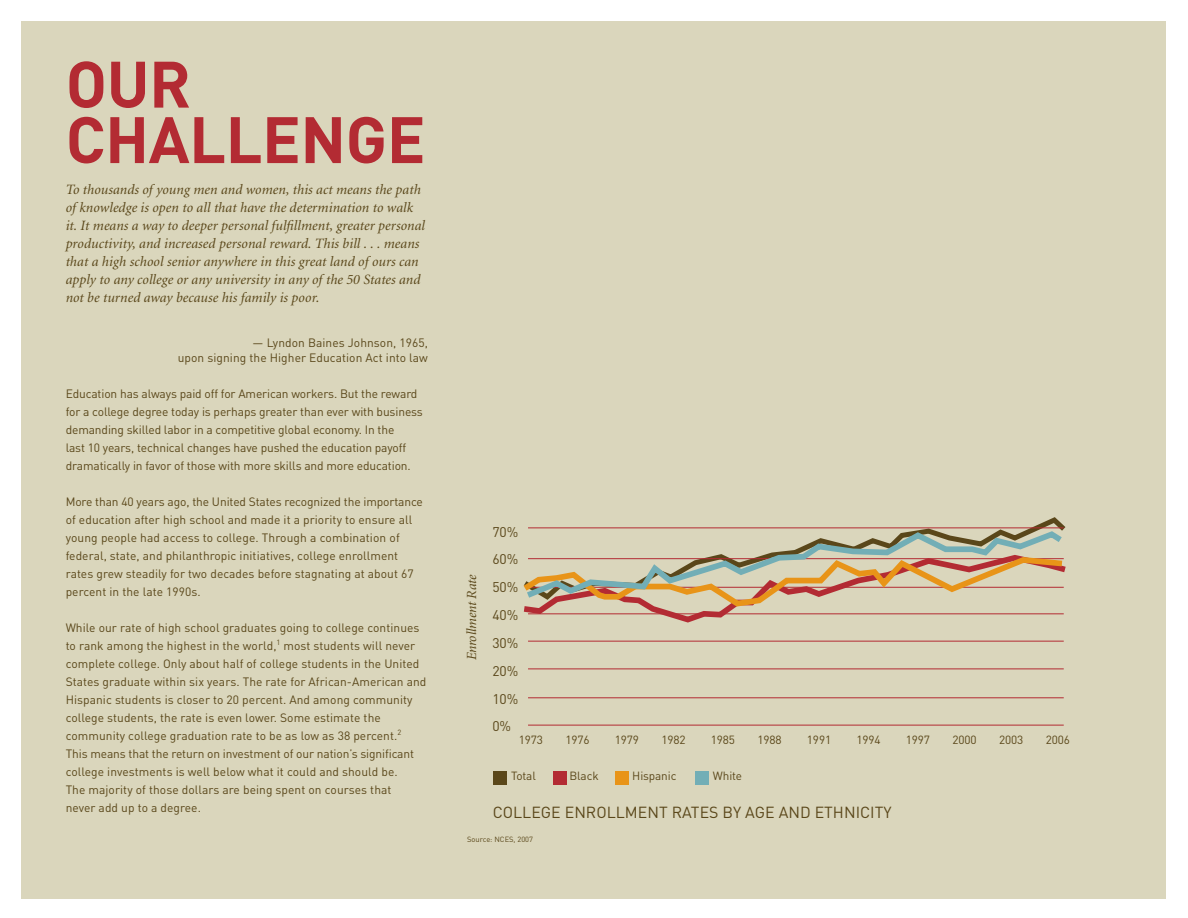
<style>
.page{position:relative;width:1188px;height:918px;background:#fff}
.page>*{position:absolute;margin:0;border:0;box-sizing:border-box;transform-origin:0 0}
.t1{font:700 64.5px/55.5px "DIN";letter-spacing:-.01em;color:#b32b33}
.t2{font:15.9px "DIN";color:#5a471a}
.t3{font:italic 14.25px/18px "Minion";letter-spacing:.005em;color:#5a471a}
.t4{font:13.95px/27.8px "DIN";letter-spacing:-.01em;color:#5a471a;text-align:justify}
.t5{font:italic 13.95px "Minion";letter-spacing:-.01em;color:#5a471a}
.t6{font:12px/18px "DIN";letter-spacing:.005em;color:#5a471a}
.t7{font:11.7px "DIN";letter-spacing:-.01em;color:#5a471a}
.t8{font:7.5px "DIN";color:#5a471a}
</style>
<div class="page">
<div style="left:22px;top:21px;width:1144px;height:878px;background:#dad6bc"></div>
<svg style="left:528px;top:517px;width:538px;height:11px"></svg>
<hr style="left:528px;top:641px;width:536px;height:1px;background:#b32b33">
<hr style="left:528px;top:669px;width:536px;height:1px;background:#b32b33">
<hr style="left:528px;top:698px;width:536px;height:1px;background:#b32b33">
<hr style="left:528px;top:725px;width:536px;height:1px;background:#b32b33">
<svg style="left:523px;top:528px;width:543px;height:95px"></svg>
<hr style="left:528px;top:528px;width:536px;height:1px;background:#b32b33">
<div style="left:493px;top:771px;width:14px;height:13px;background:#5a471a"></div>
<div style="left:553px;top:771px;width:13px;height:13px;background:#b32b33"></div>
<div style="left:615px;top:771px;width:14px;height:13px;background:#e89418"></div>
<div style="left:695px;top:771px;width:14px;height:13px;background:#72aeb6"></div>
<h1 class="t1" style="left:66px;top:54px;width:362px">Our<br>CHALLENGE</h1>
<p class="t3" style="left:66px;top:181px;width:361px">To thousands of young men and women, this act means the path of knowledge is open to all that have the determination to walk it. It means a way to deeper personal fulfillment, greater personal productivity, and increased personal reward. This bill . . . means that a high school senior anywhere in this great land of ours can apply to any college or any university in any of the 50 States and not be turned away because his family is poor.</p>
<p class="t6" style="left:178px;top:335px;width:252px;line-height:15px;text-align:right">— Lyndon Baines Johnson, 1965,<br>upon signing the Higher Education Act into law</p>
<p class="t6" style="left:66px;top:384px;width:359px">Education has always paid off for American workers. B ut the reward for a college degree today is perhaps greater than ever with business demanding skilled labor in a competitive global economy. In the<br>last 10 years, technical changes have pushed the education payoff dramatically in favor of those with more skills and more education.</p>
<p class="t6" style="left:66px;top:492px;width:359px">M ore than 40 years ago, the United States recognized the importance of education after high school and made it a priority to ensure all young people had access to college. Through a combination of federal, state, and philanthropic initiatives, college enrollment rates grew steadily for two decades before stagnating at about 67 percent in the late 1990s.</p>
<p class="t6" style="left:66px;top:618px;width:362px">While our rate of high school graduates going to college continues to rank among the highest in the world,<sup>1</sup> most students will never complete college. Only about half of college students in the United States graduate within six years. The rate for African-American and Hispanic students is closer to 20 percent. And among community college students, the rate is even lower. Some estimate the community college graduation rate to be as low as 38 percent.<sup>2<br></sup>This means that the return on investment of our nation’s significant college investments is well below what it could and should be.<br>The majority of those dollars are being spent on courses that<br>never add up to a degree.</p>
<p class="t5" style="left:465px;top:660px;width:88px;rotate:-90deg">Enrollment Rate</p>
<p class="t4" style="left:493px;top:517px;width:27px">70% 60% 50% 40% 30% 20% 10% 0%</p>
<p class="t7" style="left:519px;top:733px;width:26px">1973</p>
<p class="t7" style="left:565px;top:733px;width:26px">1976</p>
<p class="t7" style="left:615px;top:733px;width:26px">1979</p>
<p class="t7" style="left:661px;top:733px;width:26px">1982</p>
<p class="t7" style="left:711px;top:733px;width:26px">1985</p>
<p class="t7" style="left:758px;top:733px;width:26px">1988</p>
<p class="t7" style="left:807px;top:733px;width:26px">1991</p>
<p class="t7" style="left:856px;top:733px;width:26px">1994</p>
<p class="t7" style="left:906px;top:733px;width:26px">1997</p>
<p class="t7" style="left:952px;top:733px;width:26px">2000</p>
<p class="t7" style="left:999px;top:733px;width:26px">2003</p>
<p class="t7" style="left:1046px;top:733px;width:26px">2006</p>
<p class="t7" style="left:511px;top:769px;width:26px">Total</p>
<p class="t7" style="left:569px;top:769px;width:31px">Black</p>
<p class="t7" style="left:632px;top:769px;width:46px">Hispanic</p>
<p class="t7" style="left:713px;top:769px;width:31px">White</p>
<h2 class="t2" style="left:493px;top:802px;width:400px">college enrollment rates by aGe and eth ni city</h2>
<p class="t8" style="left:467px;top:834px;width:33px">Source: NCE</p>
<p class="t8" style="left:509px;top:834px;width:25px">S, 2007</p>
</div>
